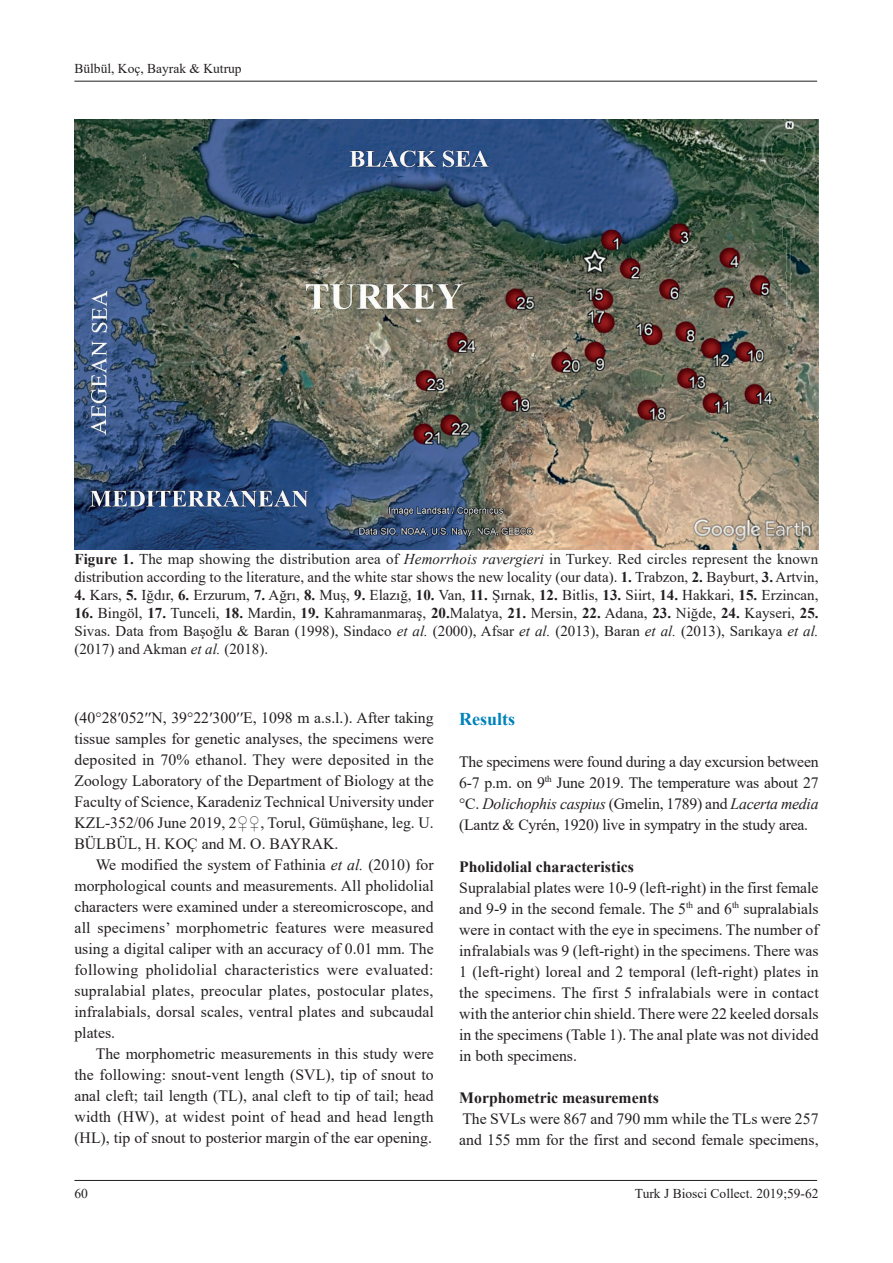
<style>
.page{position:relative;width:893px;height:1263px;background:#fff}
.page>*{position:absolute;margin:0;border:0;box-sizing:border-box;transform-origin:0 0}
.t1{font:700 18px "Times New Roman";color:#0082bb}
.t2{font:15.75px/21px "Times New Roman";color:#231f20;text-align:justify}
.t3{font:700 15.75px "Times New Roman";color:#231f20}
.t4{font:15px/18px "Times New Roman";color:#231f20}
.t5{font:13.5px "Times New Roman";color:#231f20}
.s1{font-weight:700}
.s2{font-style:italic}
</style>
<div class="page">
<hr style="left:74px;top:81px;width:743px;height:1px;background:#231f20">
<hr style="left:74px;top:1180px;width:743px;height:1px;background:#231f20">
<img style="left:74px;top:119px;width:745px;height:430px">
<p class="t5" style="left:74px;top:59px;width:169px">Bülbül, Koç, Bayrak &amp; Kutrup</p>
<p class="t4" style="left:74px;top:550px;width:746px"><span class="s1">Figure 1.</span> The map showing the distribution area of <span class="s2">Hemorrhois ravergieri</span> in Turkey. Red circles represent the known distribution according to the literature, and the white star shows the new locality (our data). <span class="s1">1.</span> Trabzon, <span class="s1">2.</span> Bayburt, <span class="s1">3.</span> Artvin,</p>
<p class="t4" style="left:74px;top:586px;width:746px"><span class="s1">4.</span> Kars, <span class="s1">5.</span> Iğdır, <span class="s1">6.</span> Erzurum, <span class="s1">7.</span> Ağrı, <span class="s1">8.</span> Muş, <span class="s1">9.</span> Elazığ, <span class="s1">10.</span> Van, <span class="s1">11.</span> Şırnak, <span class="s1">12.</span> Bitlis, <span class="s1">13.</span> Siirt, <span class="s1">14.</span> Hakkari, <span class="s1">15.</span> Erzincan,</p>
<p class="t4" style="left:74px;top:604px;width:746px;text-align:justify"><span class="s1">16.</span> Bingöl, <span class="s1">17.</span> Tunceli, <span class="s1">18.</span> Mardin, <span class="s1">19.</span> Kahramanmaraş, <span class="s1">20.</span>Malatya, <span class="s1">21.</span> Mersin, <span class="s1">22.</span> Adana, <span class="s1">23.</span> Niğde, <span class="s1">24.</span> Kayseri, <span class="s1">25.<br></span>Sivas. Data from Başoğlu &amp; Baran (1998), Sindaco <span class="s2">et al.</span> (2000), Afsar <span class="s2">et al.</span> (2013), Baran <span class="s2">et al.</span> (2013), Sarıkaya <span class="s2">et al. </span>(2017) and Akman <span class="s2">et al.</span> (2018).</p>
<p class="t2" style="left:74px;top:707px;width:361px">(40°28′052′′N, 39°22′300′′E, 1098 m a.s.l.). After taking tissue samples for genetic analyses, the specimens were deposited in 70% ethanol. They were deposited in the Zoology Laboratory of the Department of Biology at the Faculty of Science, Karadeniz Technical University under KZL-352/06 June 2019, 2♀♀, Torul, Gümüşhane, leg. U.<br>BÜLBÜL, H. KOÇ and M. O. BAYRAK.</p>
<p class="t2" style="left:74px;top:854px;width:361px;text-indent:21px">We modified the system of Fathinia <span class="s2">et al.</span> (2010) for morphological counts and measurements. All pholidolial characters were examined under a stereomicroscope, and all specimens’ morphometric features were measured using a digital caliper with an accuracy of 0.01 mm. The following pholidolial characteristics were evaluated: supralabial plates, preocular plates, postocular plates, infralabials, dorsal scales, ventral plates and subcaudal plates.</p>
<p class="t2" style="left:74px;top:1043px;width:361px;text-indent:21px">The morphometric measurements in this study were the following: snout-vent length (SVL), tip of snout to anal cleft; tail length (TL), anal cleft to tip of tail; head width (HW), at widest point of head and head length (HL), tip of snout to posterior margin of the ear opening.</p>
<p class="t1" style="left:459px;top:705px;width:57px">Results</p>
<p class="t2" style="left:459px;top:750px;width:361px">The specimens were found during a day excursion between 6-7 p.m. on 9<sup>th</sup> June 2019. The temperature was about 27 °C. <span class="s2">Dolichophis caspius</span> (Gmelin, 1789) and <span class="s2">Lacerta media </span>(Lantz &amp; Cyrén, 1920) live in sympatry in the study area.</p>
<p class="t3" style="left:459px;top:855px;width:176px">Pholidolial characteristics</p>
<p class="t2" style="left:459px;top:876px;width:361px">Supralabial plates were 10-9 (left-right) in the first female and 9-9 in the second female. The 5<sup>th</sup> and 6<sup>th</sup> supralabials were in contact with the eye in specimens. The number of infralabials was 9 (left-right) in the specimens. There was 1 (left-right) loreal and 2 temporal (left-right) plates in the specimens. The first 5 infralabials were in contact with the anterior chin shield. There were 22 keeled dorsals in the specimens (Table 1). The anal plate was not divided in both specimens.</p>
<p class="t3" style="left:459px;top:1086px;width:201px">Morphometric measurements</p>
<p class="t2" style="left:459px;top:1107px;width:361px">The SVLs were 867 and 790 mm while the TLs were 257 and 155 mm for the first and second female specimens,</p>
<p class="t5" style="left:74px;top:1184px;width:15px">60</p>
<p class="t5" style="left:635px;top:1184px;width:185px">Turk J Biosci Collect. 2019;59-62</p>
</div>
